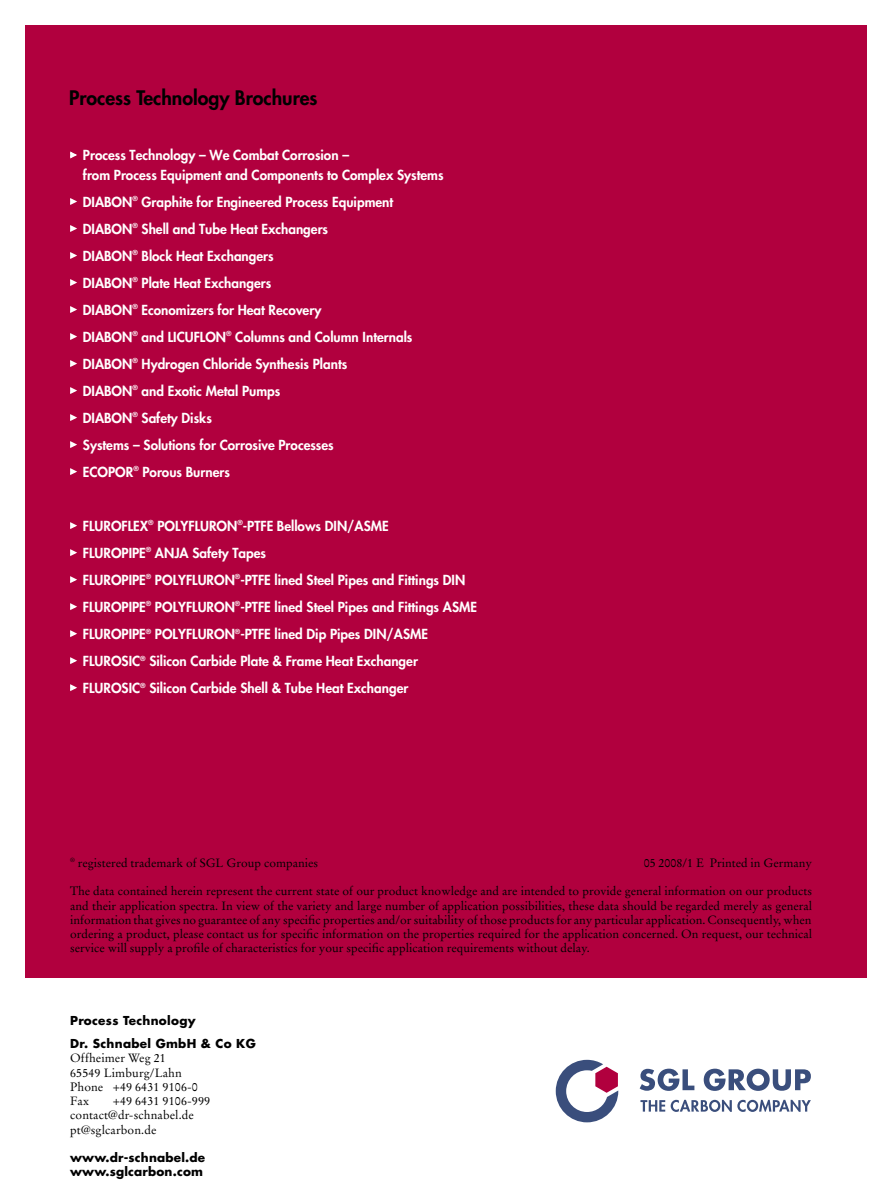
<style>
.page{position:relative;width:893px;height:1191px;background:#fff}
.page>*{position:absolute;margin:0;border:0;box-sizing:border-box;transform-origin:0 0}
._2_Sub{font:800 19.5px "Futura LT";color:#000}
._3_Copy1{font:800 13.5px/19.5px "Futura LT";color:#fff}
._3_Copy1-2{font:12px/14.2px "Stempel Garamond LT";letter-spacing:.01em;color:#000;text-align:justify}
.BU_s{font:12px "Stempel Garamond LT";color:#000}
._4_Copy2{font:700 12px "Futura LT";letter-spacing:.025em;color:#000}
._3_Copy1-3{font:700 12px "Futura LT";letter-spacing:.015em;color:#000}
._4_Copy2-2{font:12px "Stempel Garamond LT";letter-spacing:.01em;color:#000}
</style>
<div class="page">
<div style="left:26px;top:26px;width:841px;height:952px;background:#b1003e"></div>
<svg style="left:70px;top:151px;width:7px;height:8px"></svg>
<svg style="left:70px;top:198px;width:7px;height:7px"></svg>
<svg style="left:70px;top:225px;width:7px;height:7px"></svg>
<svg style="left:70px;top:252px;width:7px;height:7px"></svg>
<svg style="left:70px;top:279px;width:7px;height:7px"></svg>
<svg style="left:70px;top:306px;width:7px;height:7px"></svg>
<svg style="left:70px;top:333px;width:7px;height:7px"></svg>
<svg style="left:70px;top:360px;width:7px;height:7px"></svg>
<svg style="left:70px;top:387px;width:7px;height:7px"></svg>
<svg style="left:70px;top:414px;width:7px;height:7px"></svg>
<svg style="left:70px;top:441px;width:7px;height:7px"></svg>
<svg style="left:70px;top:468px;width:7px;height:7px"></svg>
<svg style="left:70px;top:522px;width:7px;height:7px"></svg>
<svg style="left:70px;top:549px;width:7px;height:7px"></svg>
<svg style="left:70px;top:576px;width:7px;height:7px"></svg>
<svg style="left:70px;top:603px;width:7px;height:7px"></svg>
<svg style="left:70px;top:630px;width:7px;height:7px"></svg>
<svg style="left:70px;top:657px;width:7px;height:7px"></svg>
<svg style="left:70px;top:684px;width:7px;height:8px"></svg>
<svg style="left:671px;top:1099px;width:140px;height:13px"></svg>
<svg style="left:640px;top:1100px;width:25px;height:11px"></svg>
<svg style="left:640px;top:1068px;width:54px;height:22px"></svg>
<svg style="left:704px;top:1068px;width:107px;height:22px"></svg>
<svg style="left:556px;top:1059px;width:62px;height:63px"></svg>
<p class="_2_Sub" style="left:69px;top:84px;width:250px">Process Technology Brochures</p>
<p class="_3_Copy1" style="left:83px;top:145px;width:362px">Process Technology – We Combat Corrosion –<br>from Process Equipment and Components to Complex Systems</p>
<p class="_3_Copy1" style="left:83px;top:191px;width:312px">DIABON<sup>®</sup> Graphite for Engineered Process Equipment</p>
<p class="_3_Copy1" style="left:83px;top:218px;width:247px">DIABON<sup>®</sup> Shell and Tube Heat Exchangers</p>
<p class="_3_Copy1" style="left:83px;top:245px;width:192px">DIABON<sup>®</sup> Block Heat Exchangers</p>
<p class="_3_Copy1" style="left:83px;top:272px;width:190px">DIABON<sup>®</sup> Plate Heat Exchangers</p>
<p class="_3_Copy1" style="left:83px;top:299px;width:240px">DIABON<sup>®</sup> Economizers for Heat Recovery</p>
<p class="_3_Copy1" style="left:83px;top:326px;width:331px">DIABON<sup>®</sup> and LICUFLON<sup>®</sup> Columns and Column Internals</p>
<p class="_3_Copy1" style="left:83px;top:353px;width:266px">DIABON<sup>®</sup> Hydrogen Chloride Synthesis Plants</p>
<p class="_3_Copy1" style="left:83px;top:380px;width:199px">DIABON<sup>®</sup> and Exotic Metal Pumps</p>
<p class="_3_Copy1" style="left:83px;top:407px;width:130px">DIABON<sup>®</sup> Safety Disks</p>
<p class="_3_Copy1" style="left:83px;top:434px;width:252px">Systems – Solutions for Corrosive Processes</p>
<p class="_3_Copy1" style="left:83px;top:461px;width:149px">ECOPOR<sup>®</sup> Porous Burners</p>
<p class="_3_Copy1" style="left:83px;top:515px;width:307px">FLUROFLEX<sup>®</sup> POLYFLURON<sup>®</sup>-PTFE Bellows DIN/ASME</p>
<p class="_3_Copy1" style="left:83px;top:542px;width:185px">FLUROPIPE<sup>®</sup> ANJA Safety Tapes</p>
<p class="_3_Copy1" style="left:83px;top:569px;width:384px">FLUROPIPE<sup>®</sup> POLYFLURON<sup>®</sup>-PTFE lined Steel Pipes and Fittings DIN</p>
<p class="_3_Copy1" style="left:83px;top:596px;width:396px">FLUROPIPE<sup>®</sup> POLYFLURON<sup>®</sup>-PTFE lined Steel Pipes and Fittings ASME</p>
<p class="_3_Copy1" style="left:83px;top:623px;width:347px">FLUROPIPE<sup>®</sup> POLYFLURON<sup>®</sup>-PTFE lined Dip Pipes DIN/ASME</p>
<p class="_3_Copy1" style="left:83px;top:650px;width:337px">FLUROSIC<sup>®</sup> Silicon Carbide Plate &amp; Frame Heat Exchanger</p>
<p class="_3_Copy1" style="left:83px;top:677px;width:327px">FLUROSIC<sup>®</sup> Silicon Carbide Shell &amp; Tube Heat Exchanger</p>
<p class="BU_s" style="left:70px;top:855px;width:249px"><sup>®</sup> registered trademark of SGL Group companies</p>
<p class="BU_s" style="left:644px;top:855px;width:170px">05 2008/1 E Printed in Germany</p>
<p class="_3_Copy1-2" style="left:70px;top:884px;width:743px">The data contained herein represent the current state of our product knowledge and are intended to provide general information on our products and their application spectra. In view of the variety and large number of application possibilities, these data should be regarded merely as general information that gives no guarantee of any specific properties and/or suitability of those products for any particular application. Consequently, when ordering a product, please contact us for specific information on the properties required for the application concerned. On request, our technical service will supply a profile of characteristics for your specific application requirements without delay.</p>
<p class="_4_Copy2" style="left:70px;top:1012px;width:127px">Process Technology</p>
<p class="_4_Copy2" style="left:70px;top:1035px;width:187px">Dr. Schnabel GmbH &amp; Co KG</p>
<p class="_4_Copy2-2" style="left:70px;top:1051px;width:97px">Offheimer Weg 21</p>
<p class="_3_Copy1-2" style="left:70px;top:1065px;width:113px">65549 Limburg/Lahn</p>
<p class="_3_Copy1-2" style="left:70px;top:1079px;width:129px">Phone +49 6431 9106-0</p>
<p class="_3_Copy1-2" style="left:70px;top:1094px;width:20px">Fax</p>
<p class="_3_Copy1-2" style="left:113px;top:1094px;width:99px">+49 6431 9106-999</p>
<p class="_3_Copy1-2" style="left:70px;top:1108px;width:125px">contact@dr-schnabel.de</p>
<p class="_3_Copy1-2" style="left:70px;top:1122px;width:88px">pt@sglcarbon.de</p>
<p class="_3_Copy1-3" style="left:70px;top:1149px;width:137px">www.dr-schnabel.de</p>
<p class="_3_Copy1-3" style="left:70px;top:1164px;width:134px">www.sglcarbon.com</p>
</div>
